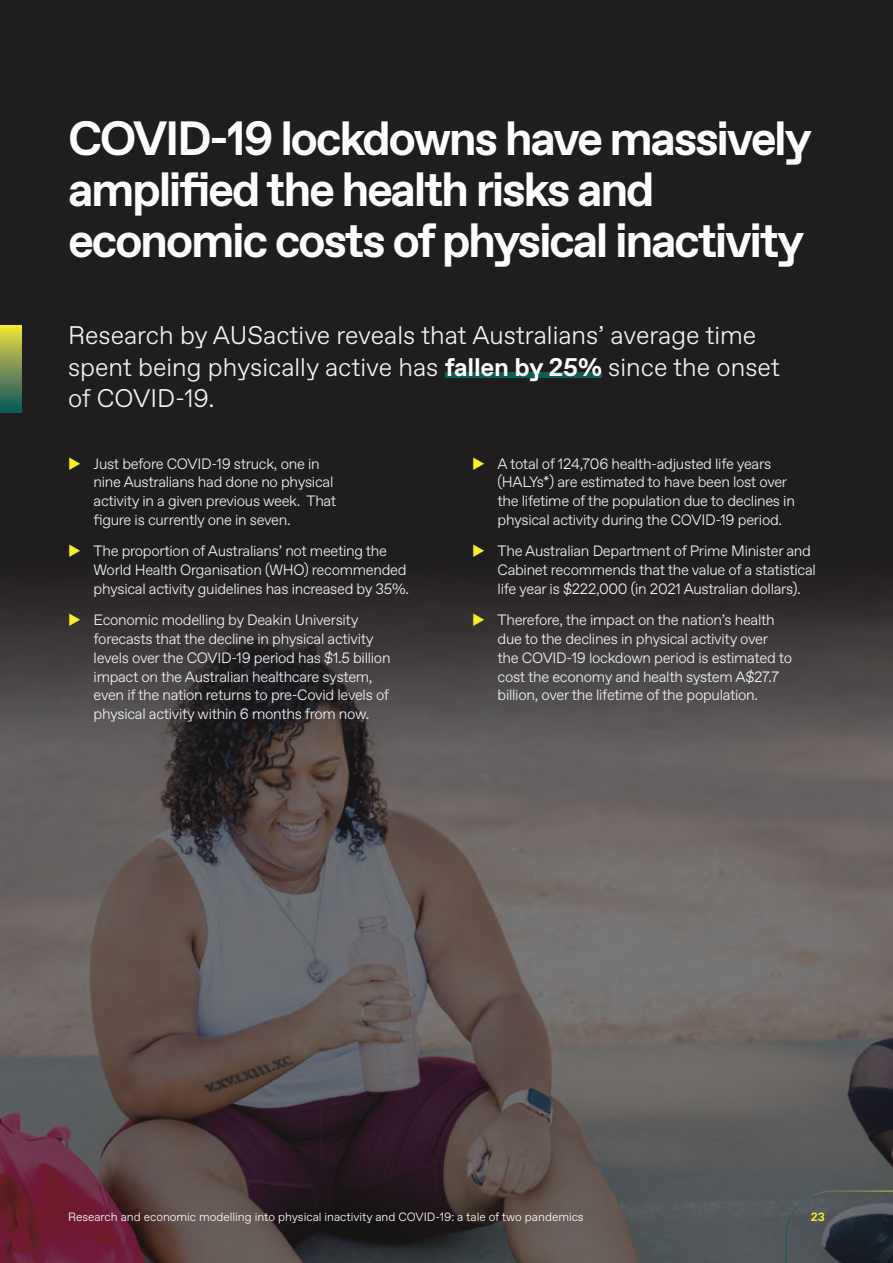
<style>
.page{position:relative;width:893px;height:1263px;background:#201d1e}
.page>*{position:absolute;margin:0;border:0;box-sizing:border-box;transform-origin:0 0}
.t1{font:700 48px/51px "Favorit";letter-spacing:-.05em;color:#fff}
.t2{font:300 25.5px/31.5px "Favorit";color:#f3f3f3}
.t3{font:300 15px/18.8px "Favorit";letter-spacing:-.02em;color:#f3f3f3}
.t4{font:300 12px "Favorit";color:#fff}
.t5{font:700 12px "Favorit";color:#f7ee25}
.s1{font-weight:700;color:#fff}
</style>
<div class="page">
<img style="left:0;top:592px;width:893px;height:671px">
<svg style="left:0;top:325px;width:21px;height:87px;background:#7d974e"></svg>
<svg style="left:785px;top:1190px;width:108px;height:73px"></svg>
<div style="left:445px;top:372px;width:157px;height:6px;background:#0e5d56"></div>
<svg style="left:69px;top:613px;width:11px;height:13px"></svg>
<svg style="left:473px;top:613px;width:11px;height:13px"></svg>
<h1 class="t1" style="left:68px;top:113px;width:745px">COVID-19 lockdowns have massively amplified the health risks and economic costs of physical inactivity</h1>
<h2 class="t2" style="left:68px;top:319px;width:713px">Research by AUSactive reveals that Australians’ average time spent being physically active has <span class="s1">fallen by 25%</span> since the onset of COVID-19.</h2>
<p class="t3" style="left:94px;top:453px;width:244px">Just before COVID-19 struck, one in nine Australians had done no physical activity in a given previous week. That figure is currently one in seven.</p>
<p class="t3" style="left:94px;top:541px;width:317px">The proportion of Australians’ not meeting the<br>World Health Organisation (WHO) recommended physical activity guidelines has increased by 35%.</p>
<p class="t3" style="left:94px;top:610px;width:298px">Economic modelling by Deakin University forecasts that the decline in physical activity levels over the COVID-19 period has $1.5 billion impact on the Australian healthcare system, even if the nation returns to pre-Covid levels of physical activity within 6 months from now.</p>
<p class="t3" style="left:498px;top:453px;width:299px">A total of 124,706 health-adjusted life years (HALYs*) are estimated to have been lost over the lifetime of the population due to declines in physical activity during the COVID-19 period.</p>
<p class="t3" style="left:498px;top:541px;width:320px">The Australian Department of Prime Minister and<br>Cabinet recommends that the value of a statistical life year is $222,000 (in 2021 Australian dollars).</p>
<p class="t3" style="left:498px;top:610px;width:296px">Therefore, the impact on the nation’s health due to the declines in physical activity over the COVID-19 lockdown period is estimated to cost the economy and health system A$27.7 billion, over the lifetime of the population.</p>
<p class="t4" style="left:68px;top:1209px;width:517px">Research and economic modelling into physical inactivity and COVID-19: a tale of two pandemics</p>
<p class="t5" style="left:811px;top:1209px;width:16px">23</p>
</div>
